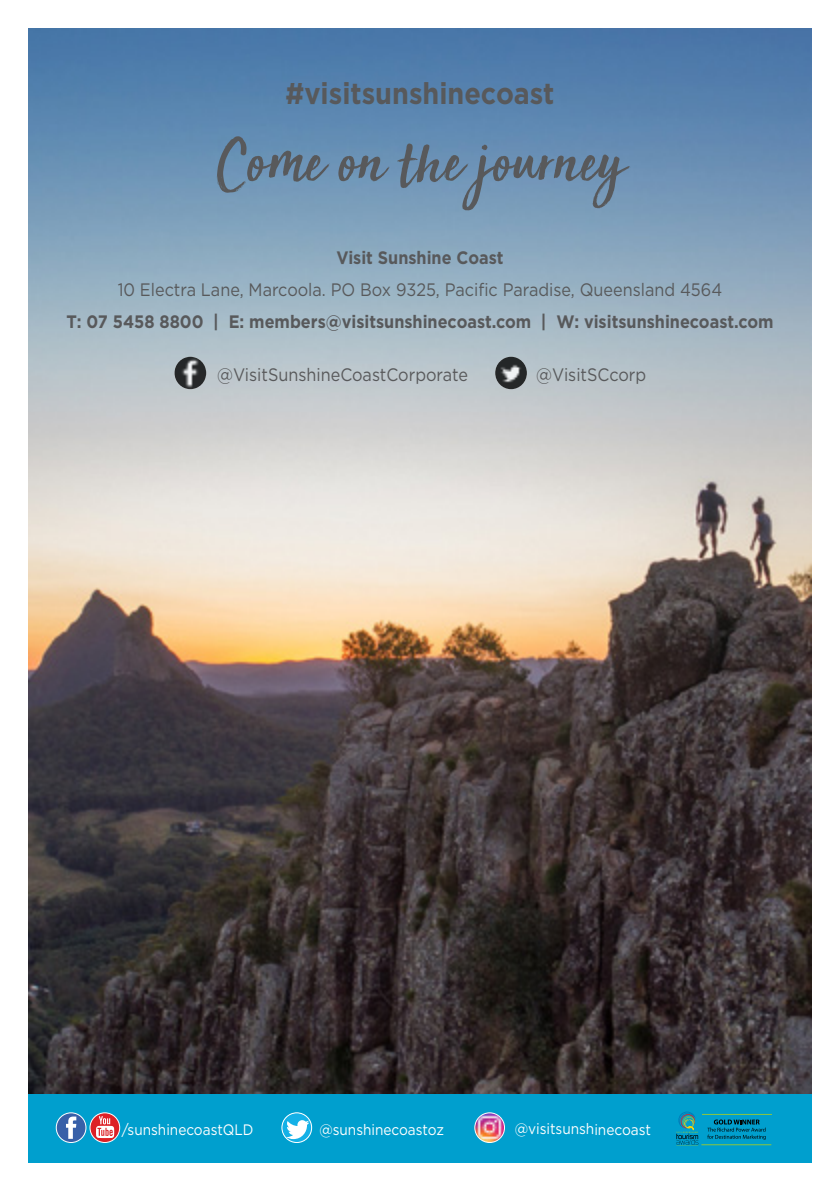
<style>
.page{position:relative;width:840px;height:1191px;background:#fff}
.page>*{position:absolute;margin:0;border:0;box-sizing:border-box;transform-origin:0 0}
.t1{font:68px "Sun Valley";color:#58595b}
.t2{font:700 30px "Gotham";color:#58595b;scale:.9 1}
.t3{font:18px "Gotham";color:#58595b;scale:.9 1}
.t4{font:700 18px "Gotham";color:#58595b;scale:.9 1}
.t5{font:15.2px "Gotham";letter-spacing:-.005em;color:#fff;scale:.9 1}
</style>
<div class="page">
<img style="left:28px;top:28px;width:783px;height:1066px">
<div style="left:28px;top:1094px;width:783px;height:68px;background:#009fce"></div>
<svg style="left:56px;top:1112px;width:64px;height:30px"></svg>
<div style="left:90px;top:1112px;width:30px;height:30px;border:1px solid #fff;border-radius:50%"></div>
<svg style="left:282px;top:1112px;width:29px;height:30px"></svg>
<div style="left:281px;top:1112px;width:31px;height:30px;border:1px solid #fff;border-radius:50%"></div>
<img style="left:474px;top:1112px;width:30px;height:30px;border-radius:15px">
<div style="left:474px;top:1112px;width:30px;height:30px;border:1px solid #fff;border-radius:50%"></div>
<svg style="left:676px;top:1111px;width:22px;height:33px"></svg>
<svg style="left:707px;top:1119px;width:58px;height:20px"></svg>
<hr style="left:701px;top:1144px;width:69px;height:1px;background:#8dc63f">
<hr style="left:701px;top:1114px;width:70px;height:1px;background:#8dc63f">
<img style="left:174px;top:357px;width:32px;height:32px;border-radius:16px">
<img style="left:495px;top:357px;width:31px;height:32px;border-radius:16px">
<h2 class="t2" style="left:285px;top:76px;width:300px">#visitsunshinecoast</h2>
<h1 class="t1" style="left:218px;top:104px;width:405px">Come on the journey</h1>
<p class="t4" style="left:336px;top:247px;width:187px">Visit Sunshine Coast</p>
<p class="t3" style="left:118px;top:280px;width:672px">10 Electra Lane, Marcoola. PO Box 9325, Pacific Paradise, Queensland 4564</p>
<p class="t4" style="left:66px;top:311px;width:786px">T: 07 5458 8800 | E: members@visitsunshinecoast.com | W: visitsunshinecoast.com</p>
<p class="t3" style="left:217px;top:364px;width:280px">@VisitSunshineCoastCorporate</p>
<p class="t3" style="left:536px;top:364px;width:123px">@VisitSCcorp</p>
<p class="t5" style="left:122px;top:1120px;width:148px">/sunshinecoastQLD</p>
<p class="t5" style="left:319px;top:1120px;width:140px">@sunshinecoastoz</p>
<p class="t5" style="left:514px;top:1120px;width:153px">@visitsunshinecoast</p>
</div>
